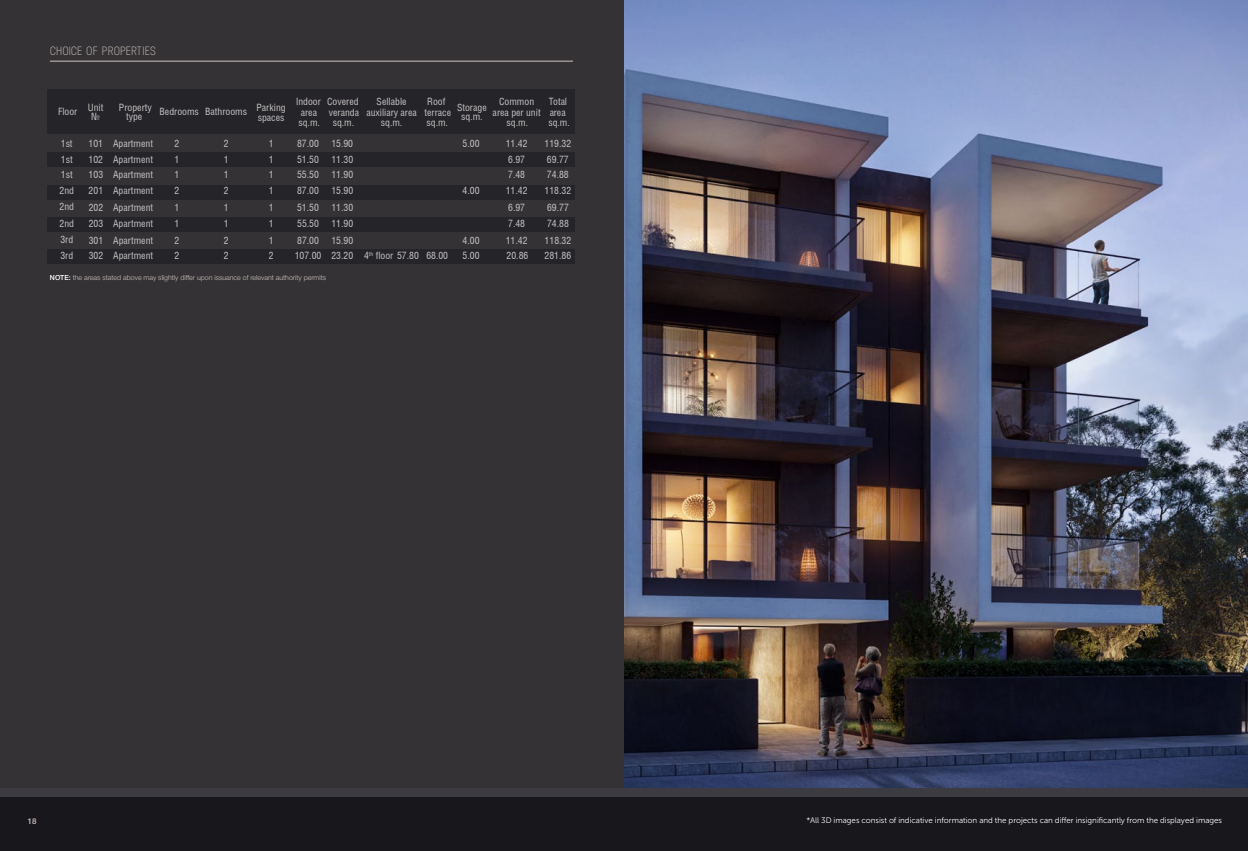
<style>
.page{position:relative;width:1248px;height:851px;background:#fff}
.page>*{position:absolute;margin:0;border:0;box-sizing:border-box;transform-origin:0 0}
.t1{font:12px "Neusa";letter-spacing:.005em;color:#cec5bd}
.t2{font:10.1px/15.5px "Helios Cond";color:#c4c1c0}
.t3{font:10.1px/10.1px "Helios Cond";letter-spacing:-.02em;color:#c4c1c0}
.t4{font:8px "Museo Sans Cyrl 300";color:#fff}
.t5{font:8px "Helvetica 6 Medium";color:#cec5bd}
.t6{font:7px "Helvetica 4 Light";color:#cec5bd}
.s1{font-family:"Helvetica 6 Medium";color:#fff}
</style>
<div class="page">
<div style="left:0;top:0;width:1247px;height:850px;background:#343235"></div>
<img style="left:624px;top:0;width:623px;height:788px">
<div style="left:47px;top:153px;width:528px;height:14px;background:#252429"></div>
<div style="left:47px;top:185px;width:528px;height:14px;background:#252429"></div>
<div style="left:47px;top:217px;width:528px;height:14px;background:#252429"></div>
<div style="left:47px;top:249px;width:528px;height:14px;background:#252429"></div>
<div style="left:47px;top:90px;width:528px;height:44px;background:#252429"></div>
<div style="left:0;top:795px;width:1247px;height:55px;background:#18171c"></div>
<hr style="left:50px;top:61px;width:523px;height:1px;background:#cec5bd">
<div style="left:0;top:788px;width:1247px;height:8px;background:#3c3b41"></div>
<p class="t1" style="left:50px;top:44px;width:108px">CHOICE OF PROPERTIES</p>
<p class="t2" style="left:457px;top:99px;width:31px">Storage</p>
<p class="t2" style="left:492px;top:96px;width:50px;line-height:10.7px;text-align:center">Сommon area per unit</p>
<p class="t2" style="left:462px;top:136px;width:18px">5.00</p>
<p class="t2" style="left:462px;top:182px;width:18px">4.00</p>
<p class="t2" style="left:58px;top:103px;width:21px">Floor</p>
<p class="t2" style="left:159px;top:103px;width:41px">Bedrooms</p>
<p class="t2" style="left:296px;top:97px;width:26px;line-height:10.1px;text-align:center">Indoor area</p>
<p class="t2" style="left:327px;top:97px;width:34px;line-height:10.1px">Covered veranda</p>
<p class="t2" style="left:376px;top:94px;width:31px">Sellable</p>
<p class="t2" style="left:366px;top:96px;width:86px;line-height:10.7px;text-indent:61px">Roof auxiliary area terrace</p>
<p class="t3" style="left:548px;top:97px;width:23px">Total area sq.m.</p>
<p class="t2" style="left:88px;top:102px;width:17px;line-height:9.6px;text-align:center">Unit №</p>
<p class="t2" style="left:126px;top:109px;width:18px">type</p>
<p class="t2" style="left:119px;top:99px;width:34px">Property</p>
<p class="t2" style="left:205px;top:103px;width:82px">Bathrooms Parking</p>
<p class="t2" style="left:258px;top:109px;width:28px">spaces</p>
<p class="t2" style="left:461px;top:109px;width:23px">sq.m.</p>
<p class="t2" style="left:298px;top:114px;width:23px">sq.m.</p>
<p class="t2" style="left:333px;top:114px;width:23px">sq.m.</p>
<p class="t2" style="left:381px;top:114px;width:23px">sq.m.</p>
<p class="t2" style="left:426px;top:114px;width:23px">sq.m.</p>
<p class="t2" style="left:506px;top:114px;width:23px">sq.m.</p>
<p class="t2" style="left:61px;top:135px;width:13px">1st</p>
<p class="t2" style="left:89px;top:136px;width:66px">101 Apartment</p>
<p class="t2" style="left:174px;top:136px;width:6px">2</p>
<p class="t2" style="left:224px;top:136px;width:6px">2</p>
<p class="t2" style="left:297px;top:136px;width:58px">87.00 15.90</p>
<p class="t2" style="left:544px;top:136px;width:28px">119.32</p>
<p class="t2" style="left:61px;top:151px;width:13px">1st</p>
<p class="t2" style="left:89px;top:151px;width:66px">102 Apartment</p>
<p class="t2" style="left:174px;top:151px;width:6px">1</p>
<p class="t2" style="left:224px;top:151px;width:6px">1</p>
<p class="t2" style="left:297px;top:151px;width:58px">51.50 11.30</p>
<p class="t2" style="left:547px;top:151px;width:23px">69.77</p>
<p class="t2" style="left:61px;top:166px;width:13px">1st</p>
<p class="t2" style="left:89px;top:167px;width:66px">103 Apartment</p>
<p class="t2" style="left:174px;top:167px;width:6px">1</p>
<p class="t2" style="left:224px;top:167px;width:6px">1</p>
<p class="t2" style="left:297px;top:167px;width:58px">55.50 11.90</p>
<p class="t2" style="left:547px;top:167px;width:23px">74.88</p>
<p class="t2" style="left:59px;top:182px;width:16px">2nd</p>
<p class="t2" style="left:89px;top:182px;width:66px">201 Apartment</p>
<p class="t2" style="left:174px;top:182px;width:6px">2</p>
<p class="t2" style="left:224px;top:182px;width:6px">2</p>
<p class="t2" style="left:297px;top:182px;width:58px">87.00 15.90</p>
<p class="t2" style="left:544px;top:182px;width:28px">118.32</p>
<p class="t2" style="left:60px;top:198px;width:16px">2nd</p>
<p class="t2" style="left:89px;top:199px;width:66px">202 Apartment</p>
<p class="t2" style="left:174px;top:199px;width:6px">1</p>
<p class="t2" style="left:224px;top:199px;width:6px">1</p>
<p class="t2" style="left:297px;top:199px;width:58px">51.50 11.30</p>
<p class="t2" style="left:547px;top:199px;width:23px">69.77</p>
<p class="t2" style="left:60px;top:215px;width:16px">2nd</p>
<p class="t2" style="left:89px;top:215px;width:66px">203 Apartment</p>
<p class="t2" style="left:174px;top:215px;width:6px">1</p>
<p class="t2" style="left:224px;top:215px;width:6px">1</p>
<p class="t2" style="left:297px;top:215px;width:58px">55.50 11.90</p>
<p class="t2" style="left:547px;top:215px;width:23px">74.88</p>
<p class="t2" style="left:60px;top:232px;width:14px">3rd</p>
<p class="t2" style="left:89px;top:232px;width:66px">301 Apartment</p>
<p class="t2" style="left:174px;top:232px;width:6px">2</p>
<p class="t2" style="left:224px;top:232px;width:6px">2</p>
<p class="t2" style="left:297px;top:232px;width:58px">87.00 15.90</p>
<p class="t2" style="left:544px;top:232px;width:28px">118.32</p>
<p class="t2" style="left:60px;top:247px;width:14px">3rd</p>
<p class="t2" style="left:89px;top:248px;width:66px">302 Apartment</p>
<p class="t2" style="left:174px;top:248px;width:6px">2</p>
<p class="t2" style="left:224px;top:248px;width:6px">2</p>
<p class="t2" style="left:269px;top:136px;width:6px;text-align:justify">1<br>1<br>1<br>1</p>
<p class="t2" style="left:269px;top:198px;width:6px;line-height:16.6px;text-align:justify">1<br>1<br>1</p>
<p class="t2" style="left:269px;top:248px;width:6px">2</p>
<p class="t2" style="left:295px;top:248px;width:60px">107.00 23.20</p>
<p class="t2" style="left:364px;top:248px;width:56px">4<sup>th</sup> floor 57.80</p>
<p class="t2" style="left:426px;top:248px;width:23px">68.00</p>
<p class="t2" style="left:544px;top:248px;width:28px">281.86</p>
<p class="t2" style="left:505px;top:136px;width:23px">11.42<br>6.97<br>7.48<br>11.42</p>
<p class="t2" style="left:505px;top:198px;width:23px;line-height:16.6px">6.97<br>7.48<br>11.42</p>
<p class="t2" style="left:462px;top:232px;width:18px">4.00<br>5.00</p>
<p class="t2" style="left:506px;top:248px;width:23px">20.86</p>
<p class="t6" style="left:50px;top:273px;width:278px"><span class="s1">NOTE:</span> the areas stated above may slightly differ upon issuance of relevant authority permits</p>
<p class="t5" style="left:28px;top:816px;width:10px">18</p>
<p class="t4" style="left:806px;top:816px;width:417px">*All 3D images consist of indicative information and the projects can differ insignificantly from the displayed images</p>
</div>
